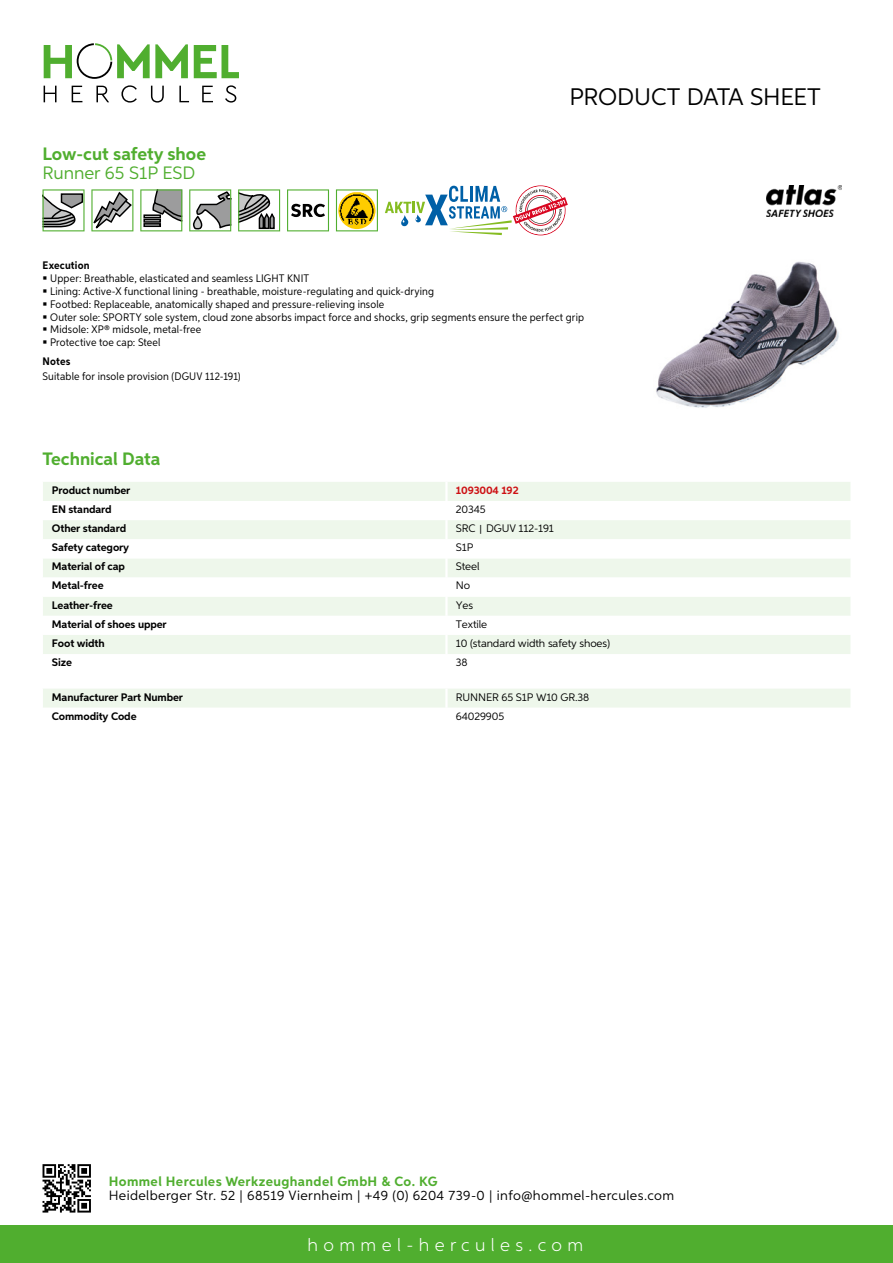
<style>
.page{position:relative;width:893px;height:1263px;background:#fff}
.page>*{position:absolute;margin:0;border:0;box-sizing:border-box;transform-origin:0 0}
.t1{font:24px "Aspira";letter-spacing:-.01em;color:#000}
.t2{font:700 18px "Aspira";color:#50ae2f}
.t3{font:300 18px "Aspira";letter-spacing:.3em;color:#fff}
.t4{font:18px "Aspira";color:#50ae2f}
.t5{font:13.5px "Aspira";letter-spacing:.03em;color:#000}
.t6{font:700 13.5px "Aspira";letter-spacing:.03em;color:#50ae2f}
.t7{font:10.95px/12.8px "Aspira Nar";letter-spacing:.015em;color:#000}
.t8{font:700 10.95px "Aspira";letter-spacing:-.01em;color:#000}
.t9{font:10.95px "Aspira";letter-spacing:-.01em;color:#000}
.t10{font:700 10.95px "Aspira Nar";letter-spacing:.015em;color:#000}
.t11{font:700 10.95px "Aspira";letter-spacing:-.01em;color:#cd1013}
.s1{font-family:"Wuerth Global";font-size:10.5px}
</style>
<div class="page">
<div style="left:0;top:1226px;width:893px;height:37px;background:#50ae2f"></div>
<svg style="left:43px;top:1164px;width:48px;height:48px"></svg>
<svg style="left:194px;top:45px;width:45px;height:33px"></svg>
<svg style="left:44px;top:43px;width:144px;height:36px"></svg>
<svg style="left:44px;top:86px;width:13px;height:16px"></svg>
<svg style="left:72px;top:86px;width:10px;height:16px"></svg>
<svg style="left:96px;top:86px;width:13px;height:16px"></svg>
<svg style="left:121px;top:85px;width:16px;height:18px"></svg>
<svg style="left:151px;top:86px;width:13px;height:17px"></svg>
<svg style="left:179px;top:86px;width:10px;height:16px"></svg>
<svg style="left:202px;top:86px;width:11px;height:16px"></svg>
<svg style="left:225px;top:85px;width:11px;height:18px"></svg>
<div style="left:43px;top:482px;width:807px;height:19px;background:#eef7eb"></div>
<svg style="left:43px;top:520px;width:807px;height:134px;fill:#eef7eb"></svg>
<hr style="left:445px;top:482px;width:3px;height:19px;background:#fff">
<hr style="left:445px;top:520px;width:3px;height:19px;background:#fff">
<hr style="left:445px;top:539px;width:3px;height:19px;background:#fff">
<hr style="left:445px;top:558px;width:3px;height:19px;background:#fff">
<hr style="left:445px;top:577px;width:3px;height:20px;background:#fff">
<hr style="left:445px;top:597px;width:3px;height:19px;background:#fff">
<hr style="left:445px;top:616px;width:3px;height:19px;background:#fff">
<hr style="left:445px;top:635px;width:3px;height:19px;background:#fff">
<div style="left:43px;top:689px;width:807px;height:19px;background:#eef7eb"></div>
<svg style="left:43px;top:189px;width:90px;height:42px"></svg>
<svg style="left:140px;top:189px;width:42px;height:42px"></svg>
<svg style="left:189px;top:189px;width:42px;height:42px"></svg>
<svg style="left:238px;top:189px;width:42px;height:42px"></svg>
<svg style="left:287px;top:189px;width:42px;height:42px"></svg>
<svg style="left:336px;top:189px;width:42px;height:42px"></svg>
<svg style="left:385px;top:185px;width:183px;height:50px"></svg>
<img style="left:656px;top:261px;width:183px;height:147px">
<img style="left:766px;top:185px;width:76px;height:32px">
<h2 class="t2" style="left:43px;top:142px;width:165px">Low-cut safety shoe</h2>
<h2 class="t4" style="left:43px;top:162px;width:152px">Runner 65 S1P ESD</h2>
<h1 class="t1" style="left:569px;top:82px;width:253px">Product data sh eet</h1>
<p class="t10" style="left:43px;top:259px;width:49px">Execution</p>
<p class="t7" style="left:50px;top:272px;width:535px">Upper: Breathable, elasticated and seamless LIGHT KNIT<br>Lining: Active-X functional lining - breathable, moisture-regulating and quick-drying<br>Footbed: Replaceable, anatomically shaped and pressure-relieving insole<br>Outer sole: SPORTY sole system, cloud zone absorbs impact force and shocks, grip segments ensure the perfect grip Midsole: XP® midsole, metal-free<br>Protective toe cap: Steel</p>
<p class="t10" style="left:43px;top:355px;width:29px">Notes</p>
<p class="t7" style="left:43px;top:370px;width:200px">Suitable for insole provision (DGUV 112-191)</p>
<h2 class="t2" style="left:43px;top:448px;width:120px">Technical Data</h2>
<p class="t8" style="left:52px;top:483px;width:80px">Product number</p>
<p class="t11" style="left:456px;top:483px;width:64px">1093004 192</p>
<p class="t8" style="left:52px;top:502px;width:61px">EN standard</p>
<p class="t9" style="left:456px;top:502px;width:31px">20345</p>
<p class="t8" style="left:52px;top:521px;width:76px">Other standard</p>
<p class="t9" style="left:456px;top:522px;width:100px">SRC <span class="s1">|</span> DGUV 112-191</p>
<p class="t8" style="left:52px;top:541px;width:79px">Safety category</p>
<p class="t9" style="left:456px;top:541px;width:19px">S1P</p>
<p class="t8" style="left:52px;top:560px;width:75px">Material of cap</p>
<p class="t9" style="left:456px;top:560px;width:25px">Steel</p>
<p class="t8" style="left:52px;top:579px;width:53px">Metal-free</p>
<p class="t9" style="left:456px;top:579px;width:16px">No</p>
<p class="t8" style="left:52px;top:598px;width:62px">Leather-free</p>
<p class="t9" style="left:456px;top:598px;width:19px">Yes</p>
<p class="t8" style="left:52px;top:617px;width:116px">Material of shoes upper</p>
<p class="t9" style="left:456px;top:617px;width:33px">Textile</p>
<p class="t8" style="left:52px;top:636px;width:54px">Foot width</p>
<p class="t9" style="left:456px;top:636px;width:156px">10 (standard width safety shoes)</p>
<p class="t8" style="left:52px;top:655px;width:22px">Size</p>
<p class="t9" style="left:456px;top:655px;width:13px">38</p>
<p class="t8" style="left:52px;top:690px;width:133px">Manufacturer Part Number</p>
<p class="t9" style="left:456px;top:690px;width:135px">RU NNER 65 S1P W10 GR.38</p>
<p class="t8" style="left:52px;top:709px;width:86px">Commodity Code</p>
<p class="t9" style="left:456px;top:709px;width:50px">64029905</p>
<p class="t6" style="left:109px;top:1172px;width:330px">Hommel Hercules Werkzeughandel GmbH &amp; Co. KG</p>
<p class="t5" style="left:109px;top:1187px;width:567px">Heidelberger Str. 52 | 68519 Viernheim | +49 (0) 6204 739-0 | info@hommel-hercules.com</p>
<h2 class="t3" style="left:307px;top:1234px;width:277px">hommel-hercules.com</h2>
</div>
